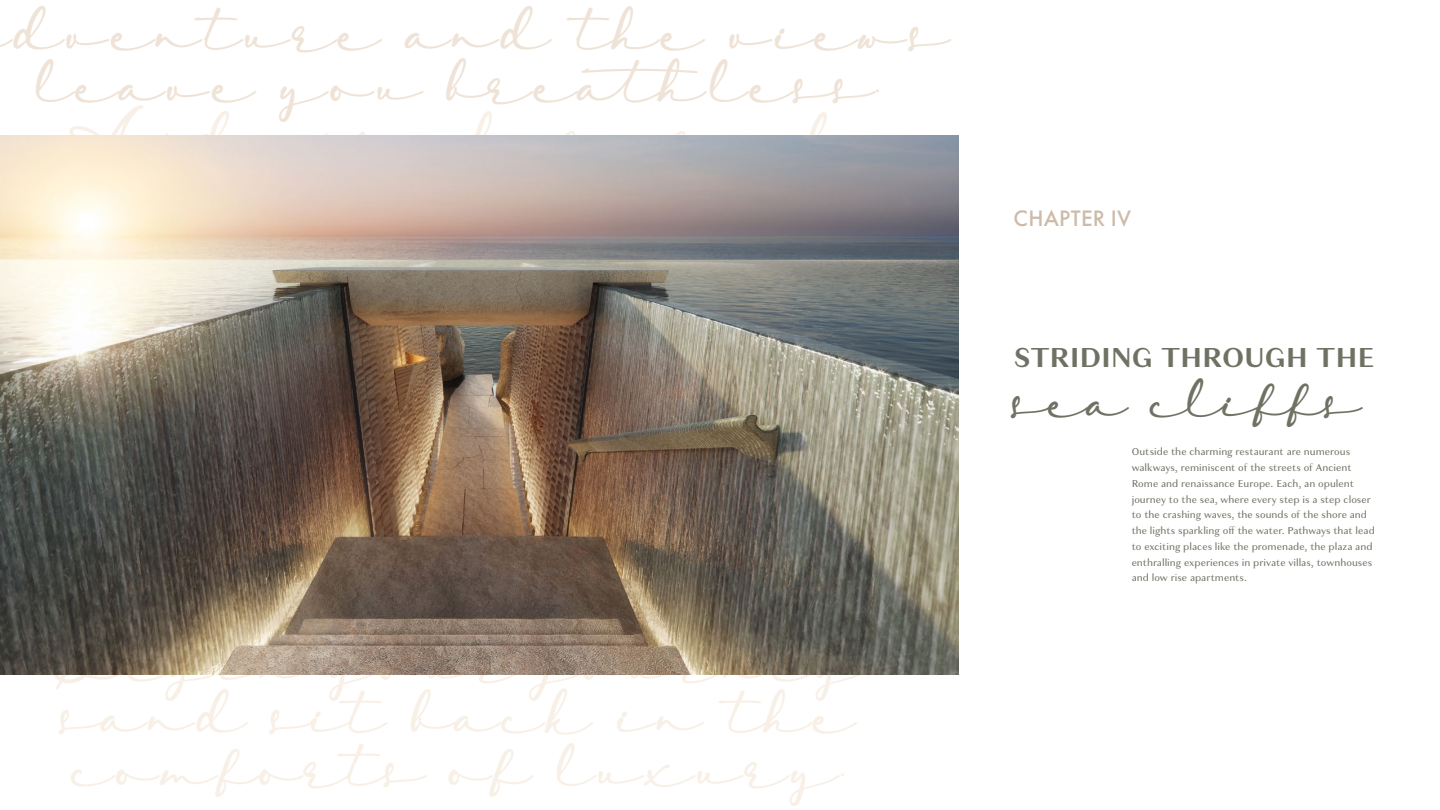
<style>
.page{position:relative;width:1440px;height:810px;background:#fff}
.page>*{position:absolute;margin:0;border:0;box-sizing:border-box;transform-origin:0 0}
.t1{font:29.78px/52.6px "Lambresia";letter-spacing:.095em;color:#f8f0e6;text-align:center}
.t2{font:29.78px/52.6px "Lambresia";letter-spacing:.08em;color:#efe3d7}
.t3{font:700 28.8px "Granville";letter-spacing:-.01em;color:#6f7263}
.t4{font:27px "Lambresia";color:#6f7263}
.t5{font:500 23.25px "Futura PT";letter-spacing:.01em;color:#cdbbaa}
.t6{font:10.5px/15.8px "Granville";color:#6f7263}
.s1{font-family:"Futura PT"}
</style>
<div class="page">
<img style="left:0;top:135px;width:958px;height:540px">
<h1 class="t2" style="left:37px;top:3px;width:914px;text-indent:-22px">dventure and the views leave you breathless<span class="s1">.</span></h1>
<h1 class="t1" style="left:53px;top:634px;width:813px">Begin your journey sand sit back in the comforts of luxury<span class="s1">.</span></h1>
<h3 class="t5" style="left:1014px;top:204px;width:119px">CHAPTER IV</h3>
<h2 class="t3" style="left:1014px;top:338px;width:362px">STRIDING THROUGH THE</h2>
<h3 class="t4" style="left:1014px;top:383px;width:350px">sea cliffs</h3>
<p class="t6" style="left:1132px;top:444px;width:245px">Outside the charming restaurant are numerous walkways, reminiscent of the streets of Ancient Rome and renaissance Europe. Each, an opulent journey to the sea, where every step is a step closer to the crashing waves, the sounds of the shore and the lights sparkling off the water. Pathways that lead to exciting places like the promenade, the plaza and enthralling experiences in private villas, townhouses and low rise apartments.</p>
</div>
